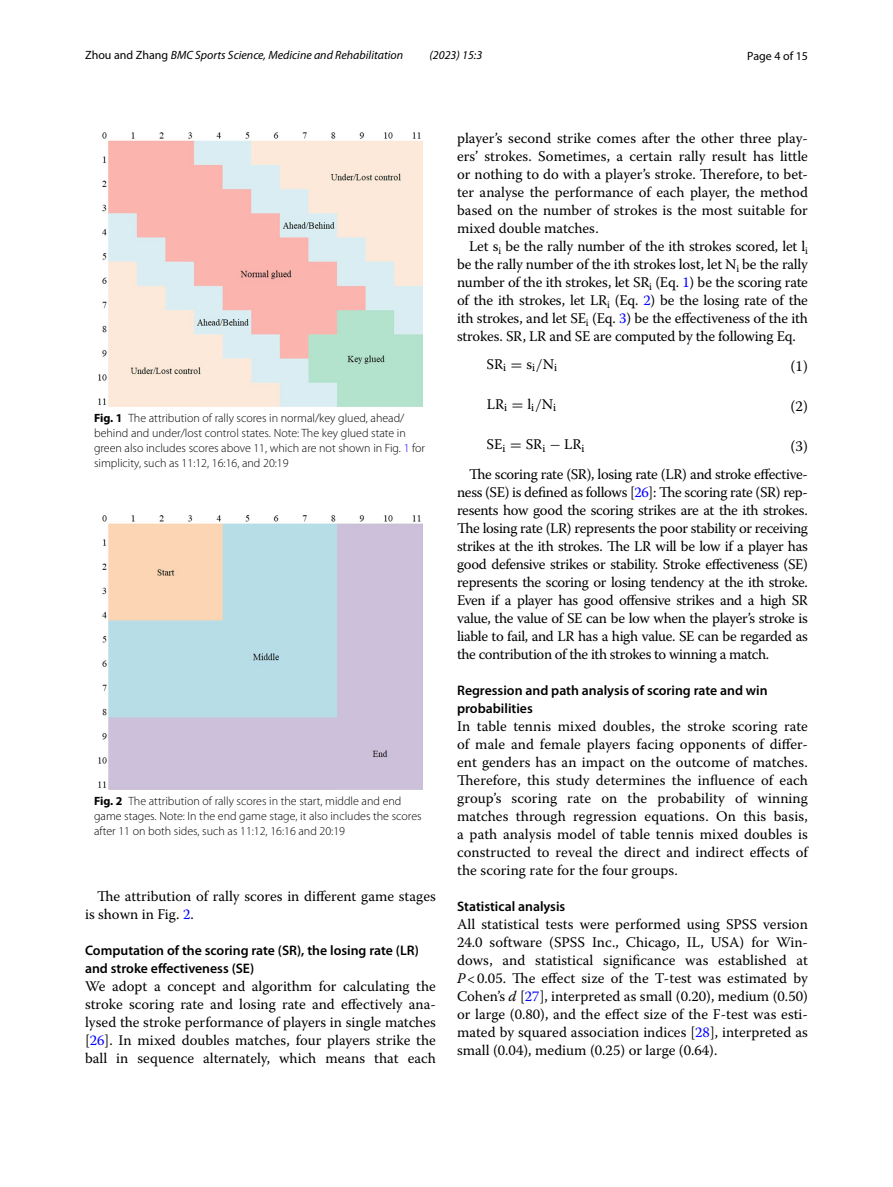
<style>
.page{position:relative;width:893px;height:1187px;background:#fff}
.page>*{position:absolute;margin:0;border:0;box-sizing:border-box;transform-origin:0 0}
.t1{font:15px "Warnock Pro";color:#000}
.t2{font:14.7px/18px "Warnock Pro";color:#000;text-align:justify}
.t3{font:14.7px "Warnock Pro Regular 8";color:#000}
.t4{font:14.7px "Warnock Pro Regular 9";color:#000}
.t5{font:14.7px "Warnock Pro Regular 10";color:#000}
.t6{font:600 13.8px/18px "Myriad Pro";color:#000}
.t7{font:300 12px/15px "Myriad Pro";color:#000}
.t8{font:italic 12px "Myriad Pro";color:#000}
.t9{font:12px "Myriad Pro";color:#000}
.s1{font-style:normal}
.s2{font-weight:700}
.s3{color:#00f}
.s4{font-family:"MTSYN8"}
.s5{font-family:"MTMI4"}
.s6{font-family:"MTSYN9"}
.s7{font-family:"MTMI3"}
.s8{font-family:"MTSYN7"}
.s9{font-style:italic}
</style>
<div class="page">
<img style="left:99px;top:133px;width:323px;height:273px">
<img style="left:99px;top:516px;width:323px;height:273px">
<p class="t8" style="left:85px;top:48px;width:320px"><span class="s1">Zhou and Zhang</span> BMC Sports Science, Medicine and Rehabilitation</p>
<p class="t8" style="left:429px;top:48px;width:54px">(2023) 15:3</p>
<p class="t9" style="left:747px;top:48px;width:62px">Page 4 of 15</p>
<p class="t7" style="left:94px;top:410px;width:332px"><span class="s2">Fig. 1</span> The attribution of rally scores in normal/key glued, ahead/ behind and under/lost control states. Note: The key glued state in green also includes scores above 11, which are not shown in Fig. <span class="s3">1</span> for simplicity, such as 11:12, 16:16, and 20:19</p>
<p class="t7" style="left:94px;top:793px;width:329px"><span class="s2">Fig. 2</span> The attribution of rally scores in the start, middle and end game stages. Note: In the end game stage, it also includes the scores after 11 on both sides, such as 11:12, 16:16 and 20:19</p>
<p class="t2" style="left:85px;top:886px;width:352px;text-indent:12px">The attribution of rally scores in different game stages is shown in Fig. <span class="s3">2</span>.</p>
<p class="t6" style="left:85px;top:940px;width:335px">Computation of the scoring rate (SR), the losing rate (LR) and stroke effectiveness (SE)</p>
<p class="t2" style="left:85px;top:976px;width:352px">We adopt a concept and algorithm for calculating the stroke scoring rate and losing rate and effectively ana&shy;lysed the stroke performance of players in single matches [<span class="s3">26</span>]. In mixed doubles matches, four players strike the ball in sequence alternately, which means that each</p>
<p class="t2" style="left:457px;top:128px;width:352px">player’s second strike comes after the other three play&shy;ers’ strokes. Sometimes, a certain rally result has little or nothing to do with a player’s stroke. Therefore, to bet&shy;ter analyse the performance of each player, the method based on the number of strokes is the most suitable for mixed double matches.</p>
<p class="t2" style="left:457px;top:236px;width:352px;text-indent:12px">Let s<sub>i</sub> be the rally number of the ith strokes scored, let l<sub>i </sub>be the rally number of the ith strokes lost, let N<sub>i</sub> be the rally number of the ith strokes, let SR<sub>i</sub> (Eq. <span class="s3">1</span>) be the scoring rate of the ith strokes, let LR<sub>i</sub> (Eq. <span class="s3">2</span>) be the losing rate of the ith strokes, and let SE<sub>i</sub> (Eq. <span class="s3">3</span>) be the effectiveness of the ith strokes. SR, LR and SE are computed by the following Eq.</p>
<p class="t4" style="left:486px;top:358px;width:72px">SR<sub>i</sub> <span class="s4">=</span> s<sub>i</sub><span class="s5">/</span>N<sub>i</sub></p>
<p class="t1" style="left:791px;top:357px;width:19px">(1)</p>
<p class="t5" style="left:487px;top:399px;width:71px">LR<sub>i</sub> <span class="s6">=</span> l<sub>i</sub><span class="s7">/</span>N<sub>i</sub></p>
<p class="t1" style="left:791px;top:397px;width:19px">(2)</p>
<p class="t3" style="left:486px;top:439px;width:99px">SE<sub>i</sub> <span class="s8">=</span> SR<sub>i</sub> <span class="s8">−</span> LR<sub>i</sub></p>
<p class="t1" style="left:791px;top:437px;width:19px">(3)</p>
<p class="t2" style="left:457px;top:465px;width:352px;text-indent:12px">The scoring rate (SR), losing rate (LR) and stroke effective&shy;ness (SE) is defined as follows [<span class="s3">26</span>]: The scoring rate (SR) rep&shy;resents how good the scoring strikes are at the ith strokes.<br>The losing rate (LR) represents the poor stability or receiving strikes at the ith strokes. The LR will be low if a player has good defensive strikes or stability. Stroke effectiveness (SE) represents the scoring or losing tendency at the ith stroke.<br>Even if a player has good offensive strikes and a high SR value, the value of SE can be low when the player’s stroke is liable to fail, and LR has a high value. SE can be regarded as the contribution of the ith strokes to winning a match.</p>
<p class="t6" style="left:457px;top:681px;width:312px">Regression and path analysis of scoring rate and win probabilities</p>
<p class="t2" style="left:457px;top:717px;width:352px">In table tennis mixed doubles, the stroke scoring rate of male and female players facing opponents of differ&shy;ent genders has an impact on the outcome of matches.<br>Therefore, this study determines the influence of each group’s scoring rate on the probability of winning matches through regression equations. On this basis, a path analysis model of table tennis mixed doubles is constructed to reveal the direct and indirect effects of the scoring rate for the four groups.</p>
<p class="t6" style="left:457px;top:897px;width:110px">Statistical analysis</p>
<p class="t2" style="left:457px;top:915px;width:352px">All statistical tests were performed using SPSS version 24.0 software (SPSS Inc., Chicago, IL, USA) for Win&shy;dows, and statistical significance was established at <span class="s9">P</span>&lt;0.05. The effect size of the T-test was estimated by Cohen’s <span class="s9">d</span> [<span class="s3">27</span>], interpreted as small (0.20), medium (0.50) or large (0.80), and the effect size of the F-test was esti&shy;mated by squared association indices [<span class="s3">28</span>], interpreted as small (0.04), medium (0.25) or large (0.64).</p>
</div>
